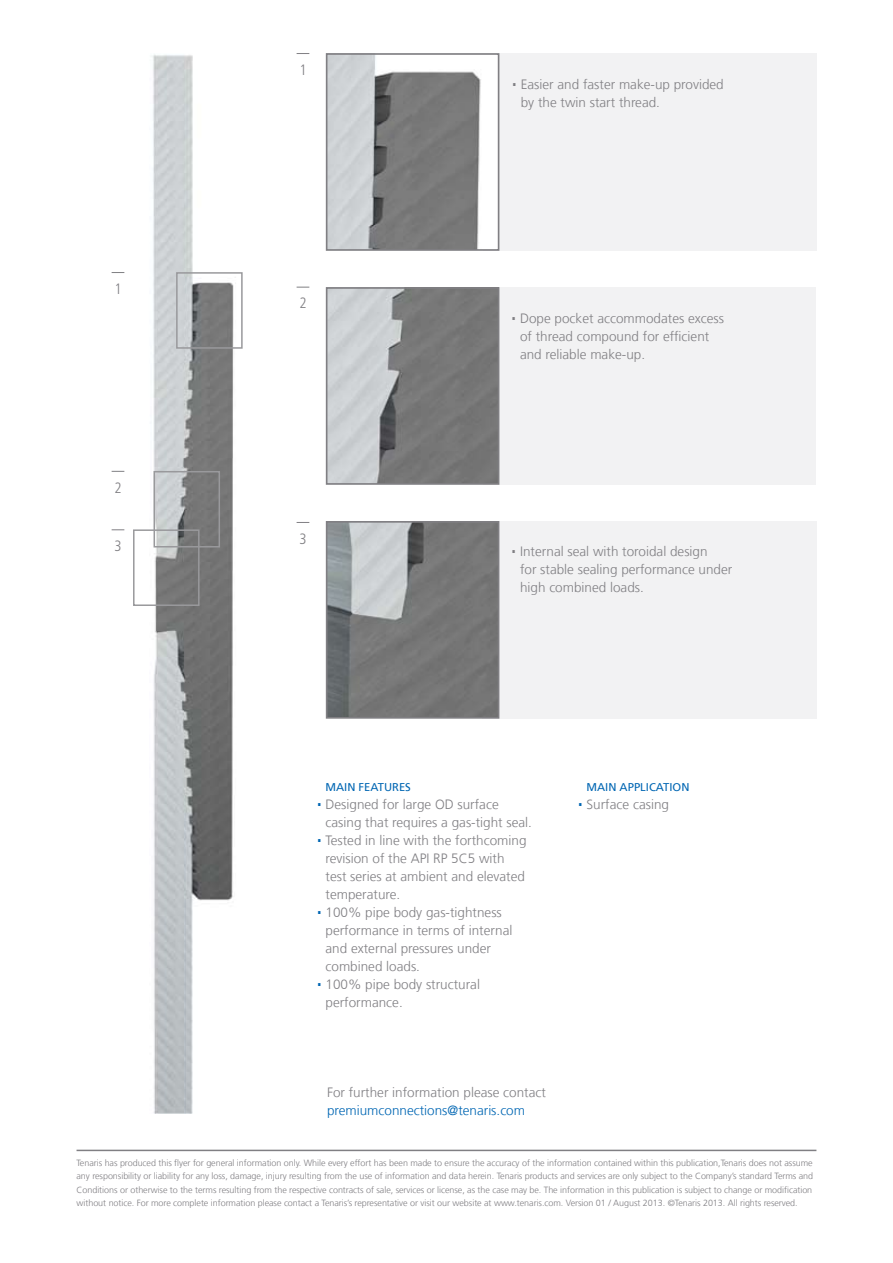
<style>
.page{position:relative;width:893px;height:1263px;background:#fff}
.page>*{position:absolute;margin:0;border:0;box-sizing:border-box;transform-origin:0 0}
.t1{font:300 condensed 30px "Frutiger";color:#0066b3}
.t2{font:300 condensed 30px "Frutiger";color:#807f83}
.t3{font:300 condensed 15px "Frutiger";color:#807f83}
.t4{font:300 13.5px/18px "Frutiger";color:#807f83}
.t5{font:300 13.5px "Frutiger";color:#0066b3}
.t6{font:11.25px "Frutiger";color:#0066b3}
.t7{font:300 9px/13.5px "Frutiger";letter-spacing:-.005em;color:#807f83;text-align:justify}
</style>
<div class="page">
<div style="left:482px;top:521px;width:334px;height:198px;background:#f2f2f3"></div>
<img style="left:329px;top:524px;width:167px;height:192px">
<div style="left:326px;top:521px;width:173px;height:198px;border:2px solid #807f83"></div>
<svg style="left:297px;top:522px;width:12px;height:1px"></svg>
<svg style="left:112px;top:529px;width:12px;height:1px"></svg>
<div style="left:483px;top:287px;width:333px;height:198px;background:#f2f2f3"></div>
<img style="left:329px;top:290px;width:167px;height:192px">
<div style="left:326px;top:287px;width:173px;height:198px;border:2px solid #807f83"></div>
<svg style="left:297px;top:287px;width:12px;height:1px"></svg>
<svg style="left:112px;top:471px;width:12px;height:1px"></svg>
<svg style="left:112px;top:272px;width:12px;height:1px"></svg>
<img style="left:152px;top:54px;width:84px;height:1059px">
<div style="left:133px;top:529px;width:67px;height:77px;border:2px solid #99999c"></div>
<div style="left:154px;top:471px;width:66px;height:76px;border:2px solid #99999c"></div>
<div style="left:176px;top:272px;width:67px;height:77px;border:2px solid #99999c"></div>
<div style="left:483px;top:53px;width:333px;height:198px;background:#f2f2f3"></div>
<img style="left:329px;top:56px;width:167px;height:192px">
<div style="left:326px;top:53px;width:173px;height:198px;border:2px solid #807f83"></div>
<svg style="left:297px;top:53px;width:12px;height:1px"></svg>
<hr style="left:77px;top:1150px;width:739px;height:1px;background:#807f83">
<h2 class="t3" style="left:114px;top:280px;width:9px">1</h2>
<h2 class="t3" style="left:114px;top:479px;width:9px">2</h2>
<h2 class="t3" style="left:114px;top:537px;width:9px">3</h2>
<h2 class="t3" style="left:299px;top:61px;width:9px">1</h2>
<h2 class="t3" style="left:299px;top:295px;width:9px">2</h2>
<h2 class="t3" style="left:299px;top:530px;width:9px">3</h2>
<h1 class="t2" style="left:511px;top:59px;width:9px">.</h1>
<h3 class="t4" style="left:521px;top:75px;width:205px">Easier and faster make-up provided by the twin start thread.</h3>
<h1 class="t2" style="left:510px;top:292px;width:9px">.</h1>
<h3 class="t4" style="left:520px;top:309px;width:206px">Dope pocket accommodates excess of thread compound for efficient and reliable make-up.</h3>
<h1 class="t2" style="left:510px;top:526px;width:9px">.</h1>
<h3 class="t4" style="left:520px;top:543px;width:214px">Internal seal with toroidal design<br>for stable sealing performance under high combined loads.</h3>
<p class="t6" style="left:325px;top:781px;width:87px">MAIN FEATURES</p>
<h1 class="t1" style="left:316px;top:779px;width:9px">.</h1>
<h3 class="t4" style="left:325px;top:796px;width:208px">Designed for large OD surface casing that requires a gas-tight seal.</h3>
<h1 class="t1" style="left:316px;top:815px;width:9px">.</h1>
<h3 class="t4" style="left:325px;top:832px;width:203px">Tested in line with the forthcoming revision of the API RP 5C5 with test series at ambient and elevated temperature.</h3>
<h1 class="t1" style="left:316px;top:887px;width:9px">.</h1>
<h3 class="t4" style="left:325px;top:904px;width:189px">100% pipe body gas-tightness performance in terms of internal and external pressures under combined loads.</h3>
<h1 class="t1" style="left:316px;top:959px;width:9px">.</h1>
<h3 class="t4" style="left:325px;top:976px;width:156px">100% pipe body structural performance.</h3>
<h3 class="t4" style="left:327px;top:1084px;width:220px">For further information please contact</h3>
<h3 class="t5" style="left:327px;top:1103px;width:200px">premiumconnections@tenaris.com</h3>
<p class="t6" style="left:586px;top:781px;width:104px">MAIN APPLICATION</p>
<h1 class="t1" style="left:577px;top:779px;width:9px">.</h1>
<h3 class="t4" style="left:586px;top:796px;width:84px">Surface casing</h3>
<p class="t7" style="left:77px;top:1156px;width:738px">Tenaris has produced this flyer for general information only. While every effort has been made to ensure the accuracy of the information contained within this publication,Tenaris does not assume any responsibility or liability for any loss, damage, injury resulting from the use of information and data herein. Tenaris products and services are only subject to the Company’s standard Terms and Conditions or otherwise to the terms resulting from the respective contracts of sale, services or license, as the case may be. The information in this publication is subject to change or modification without notice. For more complete information please contact a Tenaris’s representative or visit our website at www.tenaris.com. Version 01 / August 2013. ©Tenaris 2013. All rights reserved.</p>
</div>
